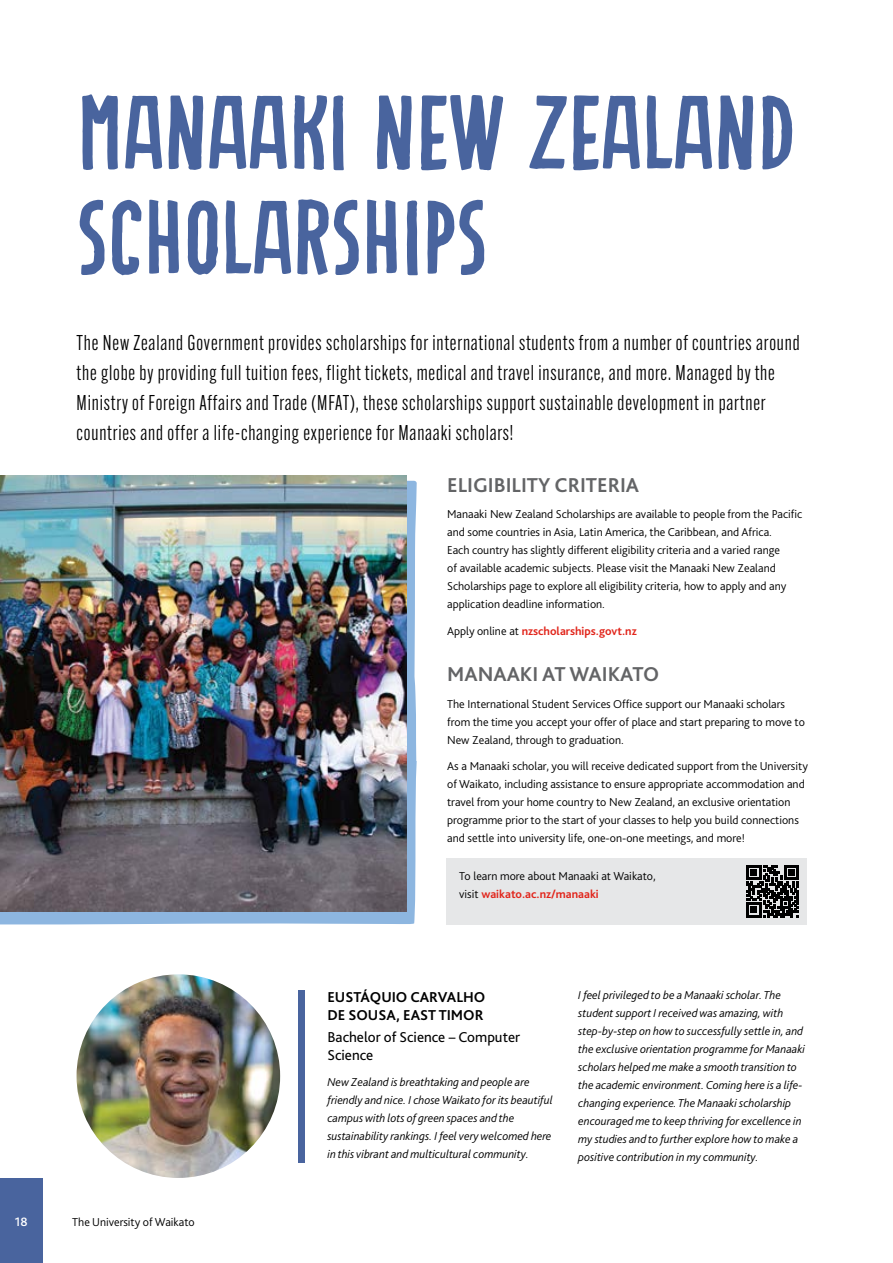
<style>
.page{position:relative;width:893px;height:1263px;background:#fff}
.page>*{position:absolute;margin:0;border:0;box-sizing:border-box;transform-origin:0 0}
.t1{font:105px/105px "Bozzolini";color:#49649e}
.t2{font:21px/30px "Alternate Gothic Cond ATF";letter-spacing:.04em;color:#000}
.t3{font:700 21px "Bliss Pro";color:#636466}
.t4{font:700 15px/18px "Bliss Pro";color:#000}
.t5{font:15px/18px "Bliss Pro";color:#000}
.t6{font:500 12.75px "Bliss Pro";color:#fff}
.t7{font:300 12px/18px "Bliss Pro";color:#000}
.t8{font:italic 300 12px/18px "Bliss Pro";color:#000}
.t9{font:700 12px "Bliss Pro";color:#e1251b}
.s1{font-weight:300;color:#000}
.s2{font-weight:700;color:#e1251b}
</style>
<div class="page">
<svg style="left:0;top:480px;width:417px;height:445px;background:#96b7d9"></svg>
<img style="left:77px;top:974px;width:203px;height:204px;border-radius:102px">
<div style="left:299px;top:990px;width:6px;height:172px;background:#49649e"></div>
<img style="left:0;top:476px;width:406px;height:435px">
<div style="left:446px;top:858px;width:361px;height:66px;background:#e6e7e8"></div>
<svg style="left:746px;top:865px;width:53px;height:52px"></svg>
<div style="left:0;top:1178px;width:43px;height:85px;background:#49649e"></div>
<h1 class="t1" style="left:77px;top:85px;width:720px">MANAAKI NEW ZEALAND<br>SCHOLARSHIPS</h1>
<p class="t2" style="left:77px;top:327px;width:725px">The New Zealand Government provides scholarships for international students from a number of countries around the globe by providing full tuition fees, flight tickets, medical and travel insurance, and more. Managed by the Ministry of Foreign Affairs and Trade (MFAT), these scholarships support sustainable development in partner countries and offer a life-changing experience for Manaaki scholars!</p>
<h2 class="t3" style="left:447px;top:472px;width:194px">ELIGIBILITY CRITERIA</h2>
<p class="t7" style="left:447px;top:505px;width:357px">Manaaki New Zealand Scholarships are available to people from the Pacific and some countries in Asia, Latin America, the Caribbean, and Africa.<br>Each country has slightly different eligibility criteria and a varied range<br>of available academic subjects. Please visit the Manaaki New Zealand Scholarships page to explore all eligibility criteria, how to apply and any application deadline information.</p>
<p class="t9" style="left:447px;top:623px;width:191px"><span class="s1">Apply online at</span> nzscholarships.govt.nz</p>
<h2 class="t3" style="left:447px;top:661px;width:214px">MANAAKI AT WAIKATO</h2>
<p class="t7" style="left:447px;top:695px;width:359px">The International Student Services Office support our Manaaki scholars from the time you accept your offer of place and start preparing to move to<br>New Zealand, through to graduation.</p>
<p class="t7" style="left:447px;top:757px;width:362px">As a Manaaki scholar, you will receive dedicated support from the University of Waikato, including assistance to ensure appropriate accommodation and travel from your home country to New Zealand, an exclusive orientation programme prior to the start of your classes to help you build connections and settle into university life, one-on-one meetings, and more!</p>
<p class="t7" style="left:459px;top:867px;width:198px">To learn more about Manaaki at Waikato, visit <span class="s2">waikato.ac.nz/manaaki</span></p>
<p class="t6" style="left:15px;top:1214px;width:14px">18</p>
<p class="t7" style="left:72px;top:1212px;width:124px">The University of Waikato</p>
<p class="t4" style="left:327px;top:987px;width:159px">EUSTÁQUIO CARVALHO<br>DE SOUSA, EAST TIMOR</p>
<p class="t5" style="left:327px;top:1028px;width:194px">Bachelor of Science – Computer<br>Science</p>
<p class="t8" style="left:327px;top:1073px;width:227px">New Zealand is breathtaking and people are friendly and nice. I chose Waikato for its beautiful campus with lots of green spaces and the sustainability rankings. I feel very welcomed here in this vibrant and multicultural community.</p>
<p class="t8" style="left:578px;top:986px;width:228px">I feel privileged to be a Manaaki scholar. The student support I received was amazing, with step-by-step on how to successfully settle in, and the exclusive orientation programme for Manaaki scholars helped me make a smooth transition to the academic environment. Coming here is a life&shy;changing experience. The Manaaki scholarship encouraged me to keep thriving for excellence in my studies and to further explore how to make a positive contribution in my community.</p>
</div>
